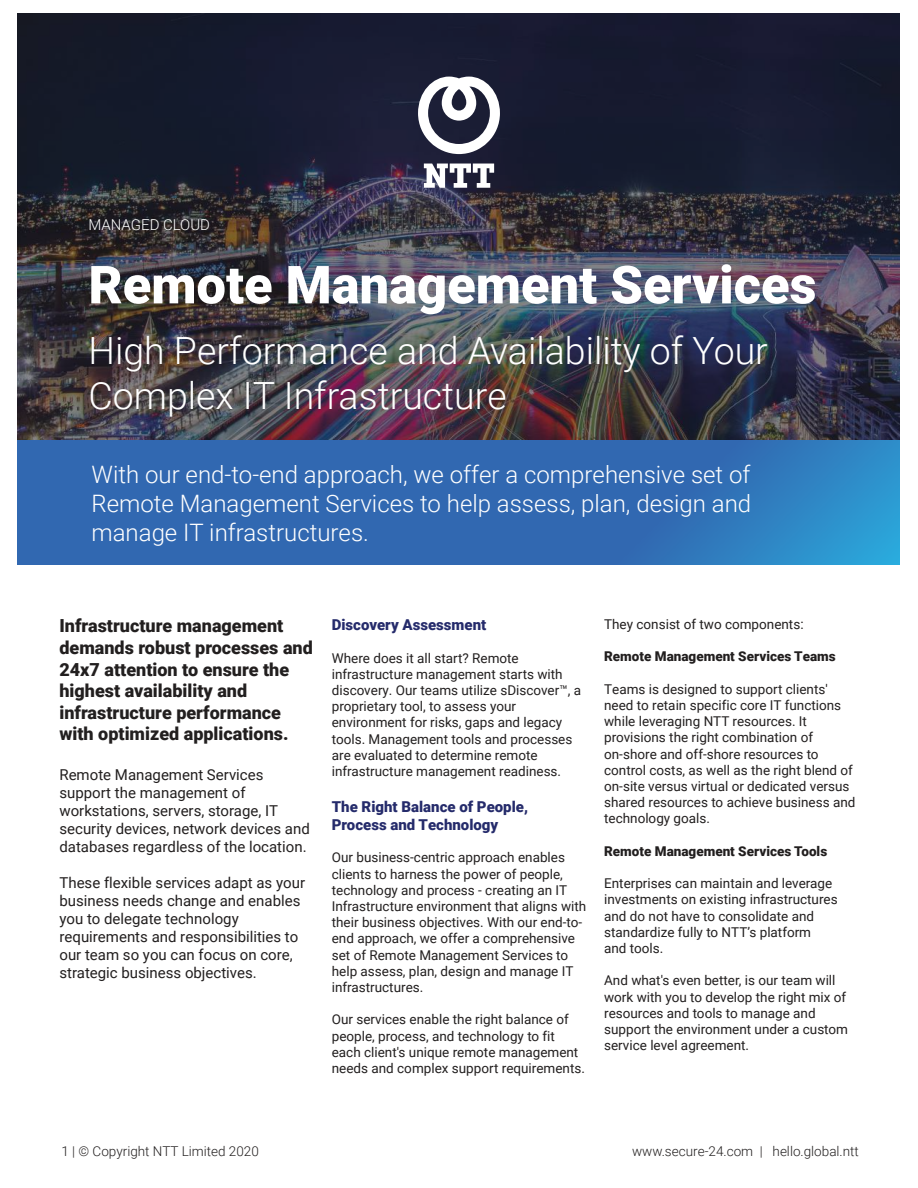
<style>
.page{position:relative;width:918px;height:1188px;background:#fff}
.page>*{position:absolute;margin:0;border:0;box-sizing:border-box;transform-origin:0 0}
.t1{font:900 52.5px "Roboto";color:#fff}
.t2{font:300 37.5px/45px "Roboto";color:#fff}
.t3{font:300 24px/28.8px "Roboto";color:#fff;text-align:justify}
.t4{font:900 18px/21.6px "Roboto";color:#221f1f}
.t5{font:15px/18px "Roboto";color:#221f1f}
.t6{font:900 15px/18px "Roboto";color:#252b6b}
.t7{font:300 15px "Roboto";color:#fff}
.t8{font:13.5px/16.2px "Roboto";color:#221f1f}
.t9{font:300 13.5px "Roboto";color:#221f1f}
.t10{font:900 13.5px "Roboto";color:#221f1f}
</style>
<div class="page">
<img style="left:17px;top:13px;width:883px;height:427px">
<img style="left:17px;top:440px;width:883px;height:125px">
<svg style="left:424px;top:164px;width:70px;height:24px"></svg>
<svg style="left:418px;top:77px;width:82px;height:77px"></svg>
<p class="t7" style="left:88px;top:219px;width:123px">MANAGED CLOUD</p>
<h1 class="t1" style="left:88px;top:263px;width:729px">Remote Management Services</h1>
<h2 class="t2" style="left:88px;top:332px;width:681px">High Performance and Availability of Your<br>Complex IT Infrastructure</h2>
<h3 class="t3" style="left:92px;top:462px;width:661px">With our end-to-end approach, we offer a comprehensive set of Remote Management Services to help assess, plan, design and manage IT infrastructures.</h3>
<h3 class="t4" style="left:59px;top:617px;width:255px">Infrastructure management demands robust processes and<br>24x7 attention to ensure the highest availability and infrastructure performance with optimized applications.</h3>
<p class="t5" style="left:59px;top:767px;width:252px">Remote Management Services support the management of workstations, servers, storage, IT security devices, network devices and databases regardless of the location.</p>
<p class="t5" style="left:59px;top:875px;width:247px">These flexible services adapt as your business needs change and enables you to delegate technology requirements and responsibilities to our team so you can focus on core, strategic business objectives.</p>
<p class="t6" style="left:332px;top:617px;width:156px">Discovery Assessment</p>
<p class="t8" style="left:332px;top:651px;width:251px">Where does it all start? Remote infrastructure management starts with discovery. Our teams utilize sDiscover™, a proprietary tool, to assess your environment for risks, gaps and legacy tools. Management tools and processes are evaluated to determine remote infrastructure management readiness.</p>
<p class="t6" style="left:332px;top:799px;width:198px">The Right Balance of People,<br>Process and Technology</p>
<p class="t8" style="left:332px;top:851px;width:256px">Our business-centric approach enables clients to harness the power of people, technology and process - creating an IT Infrastructure environment that aligns with their business objectives. With our end-to&shy;end approach, we offer a comprehensive set of Remote Management Services to help assess, plan, design and manage IT infrastructures.</p>
<p class="t8" style="left:332px;top:1013px;width:255px">Our services enable the right balance of people, process, and technology to fit each client's unique remote management needs and complex support requirements.</p>
<p class="t8" style="left:604px;top:617px;width:201px">They consist of two components:</p>
<p class="t10" style="left:604px;top:651px;width:233px">Remote Management Services Teams</p>
<p class="t8" style="left:604px;top:682px;width:253px">Teams is designed to support clients' need to retain specific core IT functions while leveraging NTT resources. It provisions the right combination of on-shore and off-shore resources to control costs, as well as the right blend of on-site versus virtual or dedicated versus shared resources to achieve business and technology goals.</p>
<p class="t10" style="left:604px;top:846px;width:225px">Remote Management Services Tools</p>
<p class="t8" style="left:604px;top:876px;width:235px">Enterprises can maintain and leverage investments on existing infrastructures and do not have to consolidate and standardize fully to NTT’s platform<br>and tools.</p>
<p class="t8" style="left:604px;top:974px;width:245px">And what's even better, is our team will work with you to develop the right mix of resources and tools to manage and support the environment under a custom service level agreement.</p>
<p class="t9" style="left:62px;top:1146px;width:199px">1 | © Copyright NTT Limited 2020</p>
<p class="t9" style="left:632px;top:1146px;width:228px">www.secure-24.com | hello.global.ntt</p>
</div>
